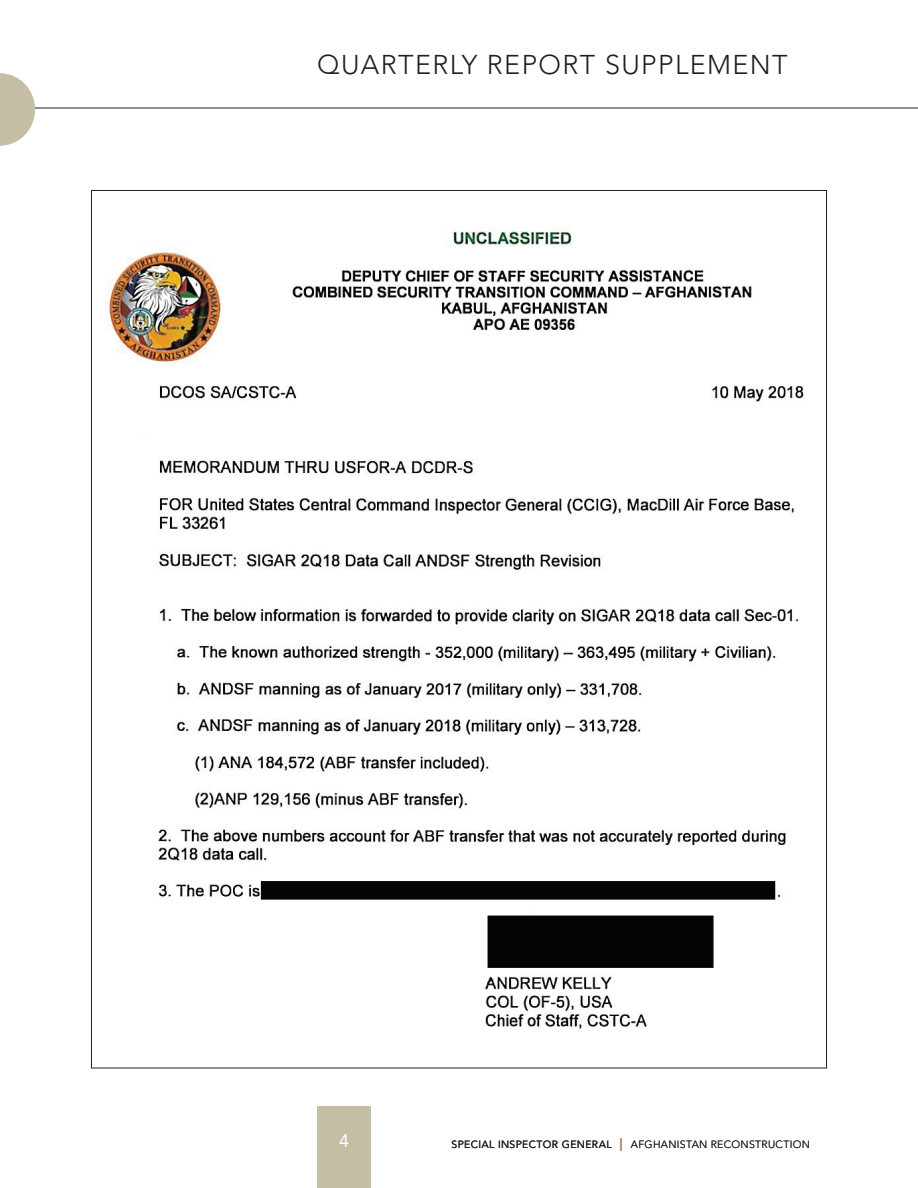
<style>
.page{position:relative;width:918px;height:1188px;background:#fff}
.page>*{position:absolute;margin:0;border:0;box-sizing:border-box;transform-origin:0 0}
.t1{font:300 27px "Avenir LT Std";letter-spacing:.05em;color:#231f20}
.t2{font:18px "Avenir LT Std";color:#fff}
.t3{font:300 10.5px "Avenir LT Std";letter-spacing:.03em;color:#231f20}
.s1{font-weight:400}
.s2{font-weight:400;font-size:18px;color:#aea984}
</style>
<div class="page">
<div style="left:317px;top:1107px;width:54px;height:81px;background:#c4bea4"></div>
<hr style="left:0;top:108px;width:918px;height:1px;background:#231f20">
<svg style="left:0;top:73px;width:35px;height:73px"></svg>
<img style="left:106px;top:231px;width:698px;height:798px">
<h1 class="t1" style="left:317px;top:49px;width:472px">QUARTERLY REPORT SUPPLEMENT</h1>
<h2 class="t2" style="left:339px;top:1131px;width:12px">4</h2>
<p class="t3" style="left:452px;top:1138px;width:360px"><span class="s1">SPECIAL INSPECTOR GENERAL</span> <span class="s2">I</span> AFGHANISTAN RECONSTRUCTION</p>
</div>
